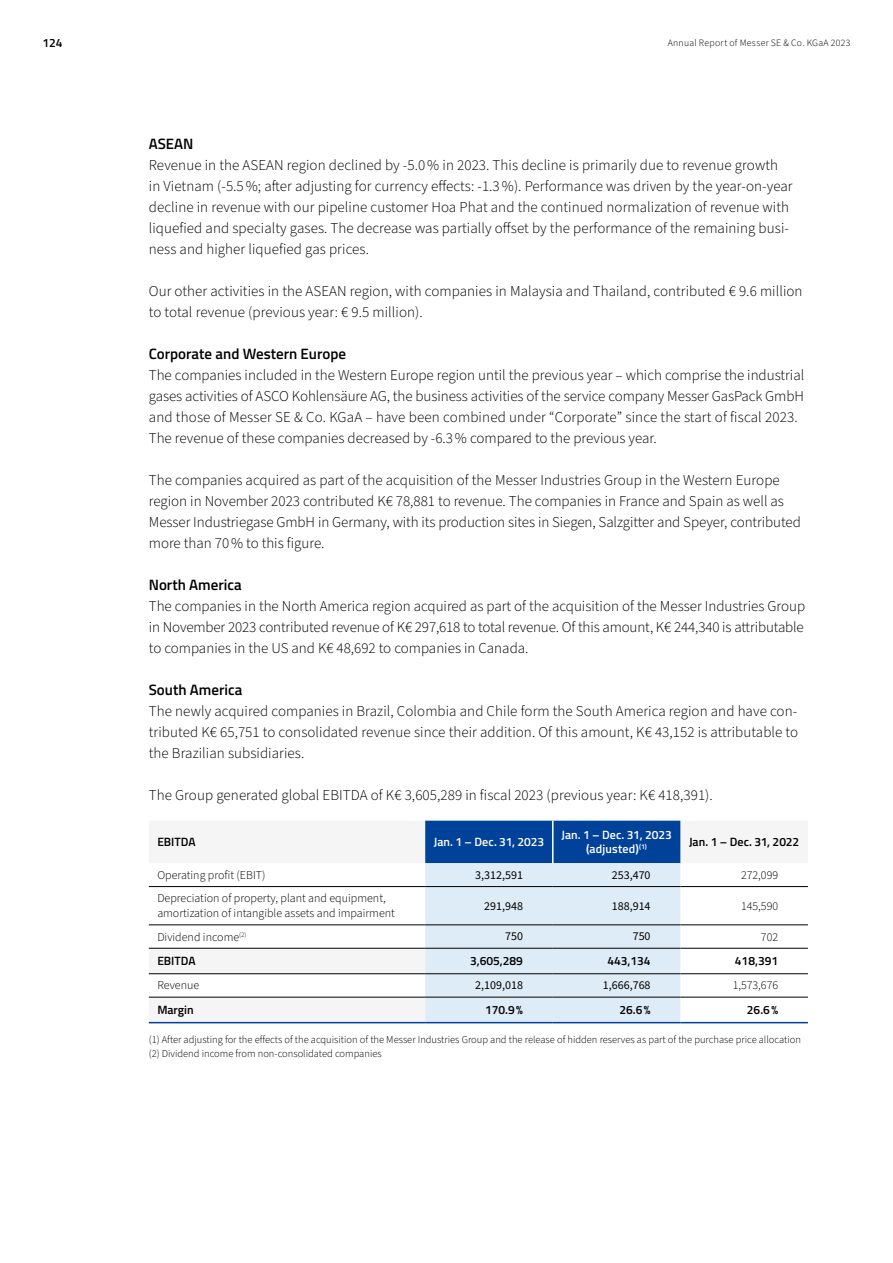
<style>
.page{position:relative;width:893px;height:1263px;background:#fff}
.page>*{position:absolute;margin:0;border:0;box-sizing:border-box;transform-origin:0 0}
.t1{font:300 15px/21px "Source Sans 3";letter-spacing:.005em;color:#000}
.t2{font:600 15px "Titillium Web";color:#000}
.t3{font:300 12px/14.4px "Source Sans 3";color:#000}
.t4{font:600 12px "Titillium Web";color:#000}
.t5{font:12px "Source Sans 3";color:#000}
.t6{font:600 12px/14.4px "Titillium Web";letter-spacing:.005em;color:#fff;text-align:center}
.t7{font:300 10.5px/13.5px "Source Sans 3";color:#000}
.t8{font:300 9.75px "Source Sans 3";letter-spacing:.03em;color:#000}
</style>
<div class="page">
<svg style="left:149px;top:821px;width:659px;height:201px"></svg>
<svg style="left:425px;top:821px;width:255px;height:201px;background:#adc5e1"></svg>
<hr style="left:149px;top:886px;width:276px;height:1px;background:#000">
<hr style="left:425px;top:886px;width:128px;height:1px;background:#000">
<hr style="left:553px;top:886px;width:127px;height:1px;background:#000">
<hr style="left:680px;top:886px;width:128px;height:1px;background:#000">
<hr style="left:149px;top:924px;width:276px;height:1px;background:#000">
<hr style="left:425px;top:924px;width:128px;height:1px;background:#000">
<hr style="left:553px;top:924px;width:127px;height:1px;background:#000">
<hr style="left:680px;top:924px;width:128px;height:1px;background:#000">
<hr style="left:149px;top:948px;width:276px;height:1px;background:#000">
<hr style="left:425px;top:948px;width:128px;height:1px;background:#000">
<hr style="left:553px;top:948px;width:127px;height:1px;background:#000">
<hr style="left:680px;top:948px;width:128px;height:1px;background:#000">
<hr style="left:149px;top:973px;width:276px;height:1px;background:#000">
<hr style="left:425px;top:973px;width:128px;height:1px;background:#000">
<hr style="left:553px;top:973px;width:127px;height:1px;background:#000">
<hr style="left:680px;top:973px;width:128px;height:1px;background:#000">
<hr style="left:149px;top:997px;width:276px;height:1px;background:#000">
<hr style="left:425px;top:997px;width:128px;height:1px;background:#000">
<hr style="left:553px;top:997px;width:127px;height:1px;background:#000">
<hr style="left:680px;top:997px;width:128px;height:1px;background:#000">
<hr style="left:552px;top:821px;width:2px;height:42px;background:#fff">
<hr style="left:149px;top:1022px;width:276px;height:1px;background:#004199">
<hr style="left:425px;top:1022px;width:128px;height:1px;background:#004199">
<hr style="left:553px;top:1022px;width:127px;height:1px;background:#004199">
<hr style="left:680px;top:1022px;width:128px;height:1px;background:#004199">
<p class="t4" style="left:43px;top:33px;width:22px">124</p>
<p class="t8" style="left:668px;top:37px;width:184px">Annual Report of Messer SE &amp; Co. KGaA 2023</p>
<p class="t2" style="left:149px;top:132px;width:46px">ASEAN</p>
<p class="t1" style="left:149px;top:154px;width:645px">Revenue in the ASEAN region declined by ‑5.0 % in 2023. This decline is primarily due to revenue growth in Vietnam (-5.5 %; after adjusting for currency effects: -1.3 %). Performance was driven by the year-on-year decline in revenue with our pipeline customer Hoa Phat and the continued normalization of revenue with liquefied and specialty gases. The decrease was partially offset by the performance of the remaining busi&shy;ness and higher liquefied gas prices.</p>
<p class="t1" style="left:149px;top:280px;width:655px">Our other activities in the ASEAN region, with companies in Malaysia and Thailand, contributed € 9.6 million to total revenue (previous year: € 9.5 million).</p>
<p class="t2" style="left:149px;top:342px;width:199px">Corporate and Western Europe</p>
<p class="t1" style="left:149px;top:364px;width:657px">The companies included in the Western Europe region until the previous year – which comprise the industrial gases activities of ASCO Kohlensäure AG, the business activities of the service company Messer GasPack GmbH and those of Messer SE &amp; Co. KGaA – have been combined under “Corporate” since the start of fiscal 2023.<br>The revenue of these companies decreased by -6.3% compared to the previous year.</p>
<p class="t1" style="left:149px;top:469px;width:654px">The companies acquired as part of the acquisition of the Messer Industries Group in the Western Europe region in November 2023 contributed K€ 78,881 to revenue. The companies in France and Spain as well as Messer Industriegase GmbH in Germany, with its production sites in Siegen, Salzgitter and Speyer, contributed more than 70% to this figure.</p>
<p class="t2" style="left:149px;top:573px;width:94px">North America</p>
<p class="t1" style="left:149px;top:595px;width:658px;text-align:justify">The companies in the North America region acquired as part of the acquisition of the Messer Industries Group in November 2023 contributed revenue of K€ 297,618 to total revenue. Of this amount, K€ 244,340 is attributable to companies in the US and K€ 48,692 to companies in Canada.</p>
<p class="t2" style="left:149px;top:678px;width:95px">South America</p>
<p class="t1" style="left:149px;top:700px;width:651px;text-align:justify">The newly acquired companies in Brazil, Colombia and Chile form the South America region and have con&shy;tributed K€ 65,751 to consolidated revenue since their addition. Of this amount, K€ 43,152 is attributable to the Brazilian subsidiaries.</p>
<p class="t1" style="left:149px;top:784px;width:565px">The Group generated global EBITDA of K€ 3,605,289 in fiscal 2023 (previous year: K€ 418,391).</p>
<p class="t4" style="left:157px;top:833px;width:40px">EBITDA</p>
<p class="t6" style="left:434px;top:834px;width:112px">Jan. 1 – Dec. 31, 2023</p>
<p class="t6" style="left:561px;top:827px;width:112px">Jan. 1 – Dec. 31, 2023 (adjusted)<sup>(1)</sup></p>
<p class="t4" style="left:689px;top:833px;width:112px">Jan. 1 – Dec. 31, 2022</p>
<p class="t3" style="left:157px;top:867px;width:110px">Operating profit (EBIT)</p>
<p class="t5" style="left:475px;top:867px;width:49px">3,312,591</p>
<p class="t5" style="left:612px;top:867px;width:40px">253,470</p>
<p class="t3" style="left:741px;top:867px;width:39px">272,099</p>
<p class="t3" style="left:157px;top:891px;width:239px">Depreciation of property, plant and equipment, amortization of intangible assets and impairment</p>
<p class="t5" style="left:484px;top:898px;width:40px">291,948</p>
<p class="t5" style="left:612px;top:898px;width:40px">188,914</p>
<p class="t3" style="left:741px;top:898px;width:39px">145,590</p>
<p class="t3" style="left:157px;top:929px;width:91px">Dividend income<sup>(2)</sup></p>
<p class="t5" style="left:505px;top:929px;width:19px">750</p>
<p class="t5" style="left:633px;top:929px;width:19px">750</p>
<p class="t3" style="left:761px;top:929px;width:19px">702</p>
<p class="t4" style="left:157px;top:952px;width:40px">EBITDA</p>
<p class="t4" style="left:470px;top:952px;width:54px">3,605,289</p>
<p class="t4" style="left:607px;top:952px;width:45px">443,134</p>
<p class="t4" style="left:735px;top:952px;width:45px">418,391</p>
<p class="t3" style="left:157px;top:978px;width:43px">Revenue</p>
<p class="t5" style="left:475px;top:978px;width:49px">2,109,018</p>
<p class="t5" style="left:603px;top:978px;width:49px">1,666,768</p>
<p class="t3" style="left:733px;top:978px;width:47px">1,573,676</p>
<p class="t4" style="left:157px;top:1000px;width:38px">Margin</p>
<p class="t4" style="left:485px;top:1000px;width:39px">170.9%</p>
<p class="t4" style="left:619px;top:1000px;width:33px">26.6%</p>
<p class="t4" style="left:747px;top:1000px;width:33px">26.6%</p>
<p class="t7" style="left:149px;top:1033px;width:654px">(1) After adjusting for the effects of the acquisition of the Messer Industries Group and the release of hidden reserves as part of the purchase price allocation (2) Dividend income from non-consolidated companies</p>
</div>
